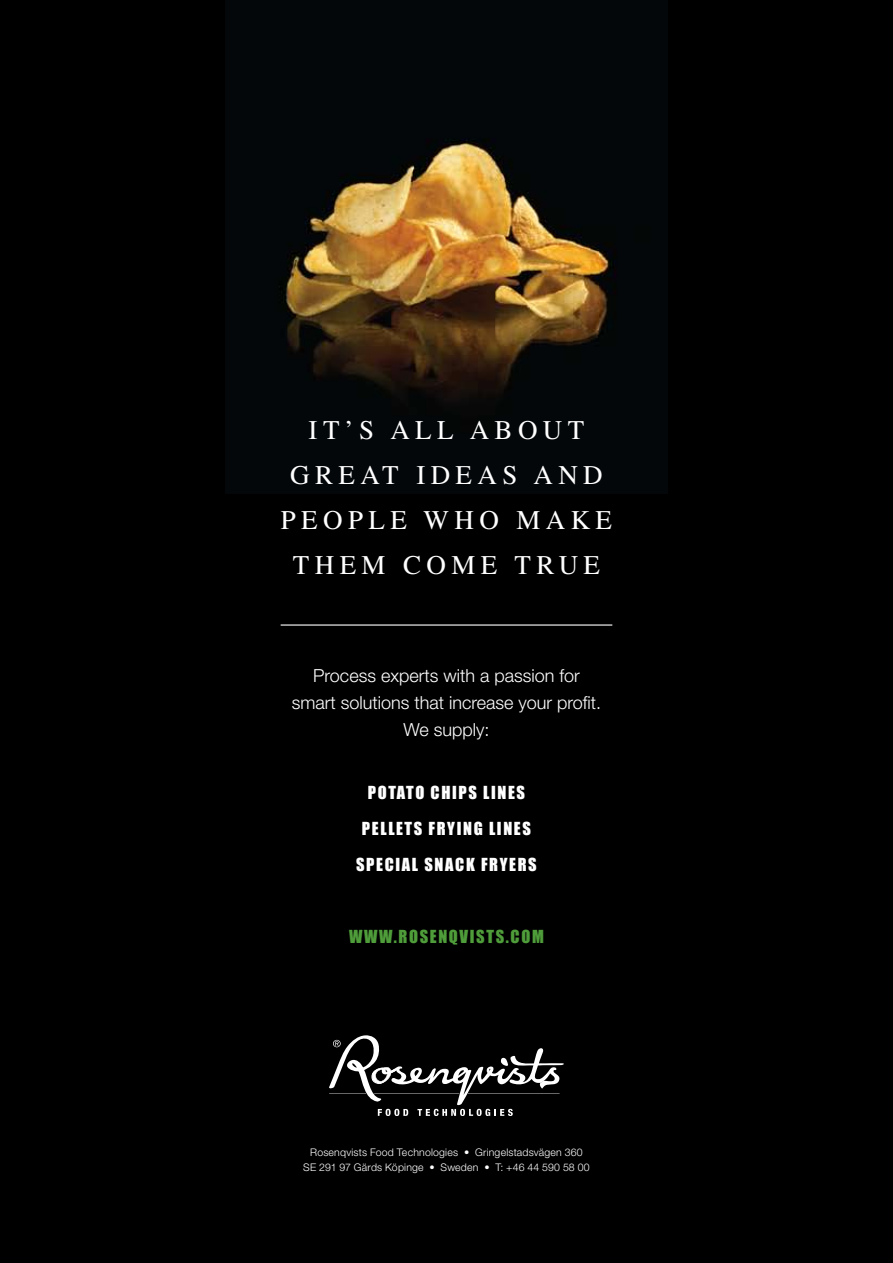
<style>
.page{position:relative;width:893px;height:1263px;background:#000}
.page>*{position:absolute;margin:0;border:0;box-sizing:border-box;transform-origin:0 0}
.t1{font:27px "Times LT Std";letter-spacing:.2em;color:#fff}
.t2{font:300 18px/27px "Helvetica Neue LT Std";color:#fff;text-align:center}
.t3{font:16.5px "Impact";color:#fff}
.t4{font:16.5px "Impact";color:#4f9d3a}
.t5{font:300 10.5px/15px "Helvetica Neue LT Std";letter-spacing:.02em;color:#fff;text-align:center}
</style>
<div class="page">
<svg style="left:329px;top:1035px;width:235px;height:81px"></svg>
<img style="left:279px;top:137px;width:338px;height:268px">
<hr style="left:281px;top:624px;width:331px;height:2px;background:#fff">
<h1 class="t1" style="left:309px;top:415px;width:104px">IT’S ALL</h1>
<h1 class="t1" style="left:470px;top:415px;width:115px">ABOUT</h1>
<h1 class="t1" style="left:290px;top:460px;width:23px">GREAT</h1>
<h1 class="t1" style="left:416px;top:460px;width:61px">IDEAS</h1>
<h1 class="t1" style="left:533px;top:460px;width:71px">AN D</h1>
<h1 class="t1" style="left:281px;top:505px;width:22px">PEOPLE</h1>
<h1 class="t1" style="left:424px;top:505px;width:54px">WHO</h1>
<h1 class="t1" style="left:516px;top:505px;width:96px">MAKE</h1>
<h1 class="t1" style="left:293px;top:550px;width:22px">THE</h1>
<h1 class="t1" style="left:362px;top:550px;width:239px">M CO METR UE</h1>
<h2 class="t2" style="left:292px;top:661px;width:311px">Process experts with a passion for smart solutions that increase your profit.<br>We supply:</h2>
<h3 class="t3" style="left:368px;top:779px;width:21px">POTATO</h3>
<h3 class="t3" style="left:431px;top:779px;width:11px">CHIPS</h3>
<h3 class="t3" style="left:483px;top:779px;width:10px">LINES</h3>
<h3 class="t3" style="left:362px;top:815px;width:20px">PELLETS</h3>
<h3 class="t3" style="left:429px;top:815px;width:10px">FRYIN</h3>
<h3 class="t3" style="left:474px;top:815px;width:25px">G LINES</h3>
<h3 class="t3" style="left:356px;top:851px;width:10px">SPECIAL</h3>
<h3 class="t3" style="left:424px;top:851px;width:11px">SNAC</h3>
<h3 class="t3" style="left:466px;top:851px;width:26px">K FRYERS</h3>
<h3 class="t4" style="left:349px;top:923px;width:16px">WWW</h3>
<h3 class="t4" style="left:394px;top:923px;width:16px">.ROSEN</h3>
<h3 class="t4" style="left:449px;top:923px;width:31px">QVISTS</h3>
<h3 class="t4" style="left:506px;top:923px;width:17px">.COM</h3>
<p class="t5" style="left:303px;top:1144px;width:288px">Rosenqvists Food Technologies • Gringelstadsvägen 360<br>SE 291 97 Gärds Köpinge • Sweden • T: +46 44 590 58 00</p>
</div>
